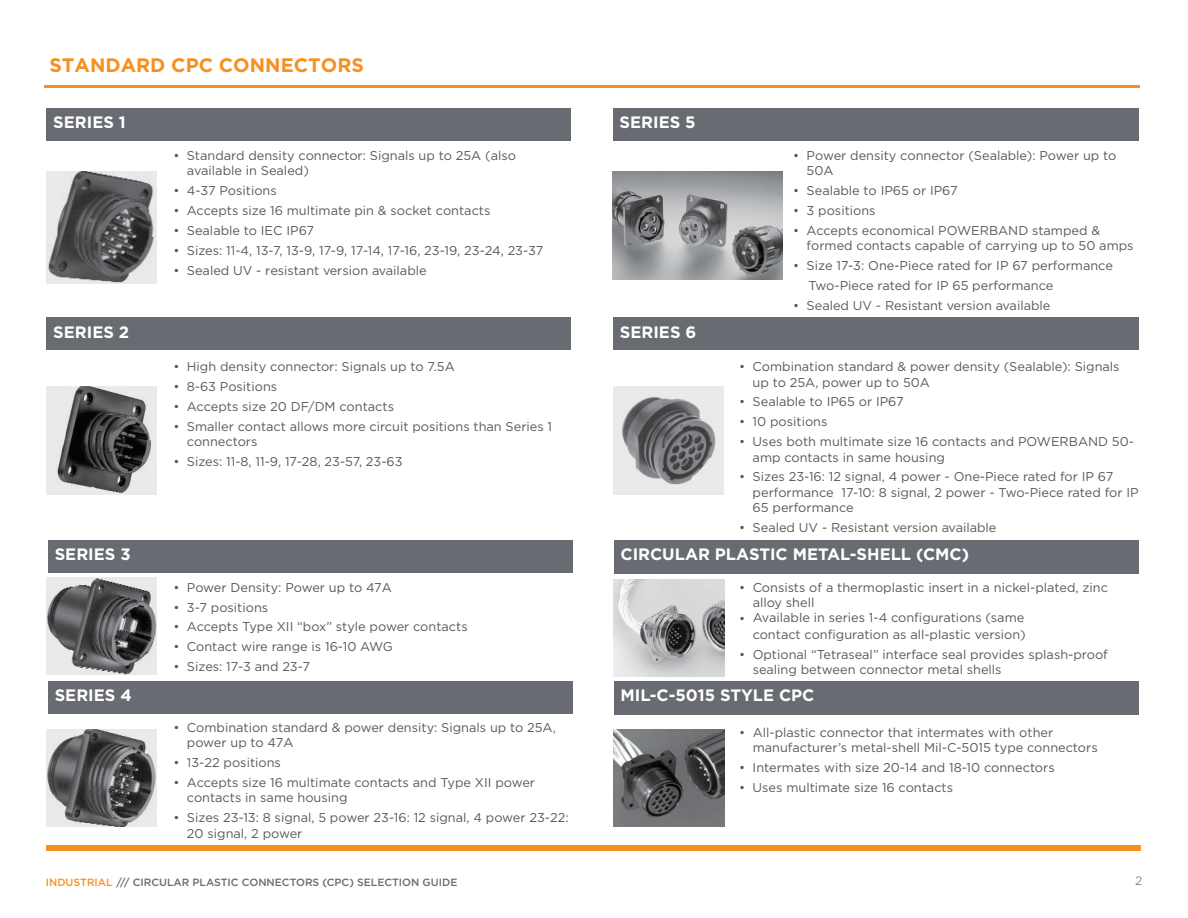
<style>
.page{position:relative;width:1188px;height:918px;background:#fff}
.page>*{position:absolute;margin:0;border:0;box-sizing:border-box;transform-origin:0 0}
.t1{font:700 19.5px "Gotham";color:#f69020}
.t2{font:700 16.5px "Gotham";color:#fff}
.t3{font:12.75px/15.3px "Gotham";color:#58595b}
.t4{font:300 12px "Gotham";color:#58595b}
.t5{font:500 10.5px "Gotham";color:#696b73}
.s1{color:#f69020}
</style>
<div class="page">
<img style="left:46px;top:171px;width:111px;height:113px">
<img style="left:613px;top:171px;width:170px;height:108px">
<img style="left:46px;top:578px;width:111px;height:97px">
<img style="left:614px;top:579px;width:110px;height:97px">
<img style="left:46px;top:729px;width:111px;height:97px">
<img style="left:614px;top:729px;width:110px;height:97px">
<img style="left:46px;top:387px;width:111px;height:108px">
<img style="left:613px;top:387px;width:111px;height:108px">
<div style="left:46px;top:318px;width:525px;height:32px;background:#696b73"></div>
<div style="left:48px;top:540px;width:525px;height:33px;background:#696b73"></div>
<div style="left:48px;top:681px;width:525px;height:33px;background:#696b73"></div>
<div style="left:46px;top:108px;width:525px;height:32px;background:#696b73"></div>
<div style="left:613px;top:318px;width:526px;height:32px;background:#696b73"></div>
<div style="left:613px;top:108px;width:526px;height:32px;background:#696b73"></div>
<div style="left:614px;top:540px;width:525px;height:34px;background:#696b73"></div>
<div style="left:614px;top:681px;width:525px;height:34px;background:#696b73"></div>
<hr style="left:45px;top:85px;width:1095px;height:3px;background:#f69020">
<div style="left:46px;top:845px;width:1095px;height:6px;background:#f69020"></div>
<h1 class="t1" style="left:50px;top:52px;width:316px">STANDARD CPC CONNECTORS</h1>
<p class="t2" style="left:53px;top:111px;width:74px">SERIES 1</p>
<p class="t2" style="left:620px;top:111px;width:78px">SERIES 5</p>
<p class="t3" style="left:187px;top:148px;width:331px;text-indent:-14px">• Standard density connector: Signals up to 25A (also available in Sealed)</p>
<p class="t3" style="left:173px;top:183px;width:105px">• 4-37 Positions</p>
<p class="t3" style="left:173px;top:203px;width:319px">• Accepts size 16 multimate pin &amp; socket contacts</p>
<p class="t3" style="left:173px;top:223px;width:142px">• Sealable to IEC IP67</p>
<p class="t3" style="left:173px;top:243px;width:371px">• Sizes: 11-4, 13-7, 13-9, 17-9, 17-14, 17-16, 23-19, 23-24, 23-37</p>
<p class="t3" style="left:173px;top:262px;width:255px">• Sealed UV - resistant version available</p>
<p class="t3" style="left:807px;top:148px;width:311px;text-indent:-14px">• Power density connector (Sealable): Power up to<br>50A</p>
<p class="t3" style="left:793px;top:183px;width:166px">• Sealable to IP65 or IP67</p>
<p class="t3" style="left:793px;top:203px;width:84px">• 3 positions</p>
<p class="t3" style="left:807px;top:223px;width:328px;text-indent:-14px">• Accepts economical POWERBAND stamped &amp; formed contacts capable of carrying up to 50 amps</p>
<p class="t3" style="left:808px;top:256px;width:306px;line-height:20px;text-indent:-15px">• Size 17-3: One-Piece rated for IP 67 performance<br>Two-Piece rated for IP 65 performance</p>
<p class="t3" style="left:793px;top:298px;width:259px">• Sealed UV - Resistant version available</p>
<p class="t2" style="left:53px;top:321px;width:77px">SERIES 2</p>
<p class="t2" style="left:620px;top:321px;width:78px">SERIES 6</p>
<p class="t3" style="left:173px;top:359px;width:283px">• High density connector: Signals up to 7.5A</p>
<p class="t3" style="left:173px;top:379px;width:105px">• 8-63 Positions</p>
<p class="t3" style="left:173px;top:399px;width:222px">• Accepts size 20 DF/DM contacts</p>
<p class="t3" style="left:187px;top:419px;width:367px;text-indent:-14px">• Smaller contact allows more circuit positions than Series 1 connectors</p>
<p class="t3" style="left:173px;top:454px;width:231px">• Sizes: 11-8, 11-9, 17-28, 23-57, 23-63</p>
<p class="t3" style="left:753px;top:359px;width:368px;text-indent:-14px">• Combination standard &amp; power density (Sealable): Signals up to 25A, power up to 50A</p>
<p class="t3" style="left:739px;top:394px;width:166px">• Sealable to IP65 or IP67</p>
<p class="t3" style="left:739px;top:414px;width:90px">• 10 positions</p>
<p class="t3" style="left:753px;top:434px;width:383px;text-indent:-14px">• Uses both multimate size 16 contacts and POWERBAND 50- amp contacts in same housing</p>
<p class="t3" style="left:753px;top:469px;width:388px;text-indent:-14px">• Sizes 23-16: 12 signal, 4 power - One-Piece rated for IP 67 performance 17-10: 8 signal, 2 power - Two-Piece rated for IP<br>65 performance</p>
<p class="t3" style="left:739px;top:519px;width:259px">• Sealed UV - Resistant version available</p>
<p class="t2" style="left:55px;top:543px;width:77px">SERIES 3</p>
<p class="t2" style="left:620px;top:543px;width:350px">CIRCULAR PLASTIC METAL-SHELL (CMC)</p>
<p class="t3" style="left:173px;top:579px;width:220px">• Power Density: Power up to 47A</p>
<p class="t3" style="left:173px;top:599px;width:96px">• 3-7 positions</p>
<p class="t3" style="left:173px;top:619px;width:296px">• Accepts Type XII “box” style power contacts</p>
<p class="t3" style="left:173px;top:639px;width:221px">• Contact wire range is 16-10 AWG</p>
<p class="t3" style="left:173px;top:659px;width:138px">• Sizes: 17-3 and 23-7</p>
<p class="t3" style="left:753px;top:579px;width:357px;text-indent:-14px">• Consists of a thermoplastic insert in a nickel-plated, zinc alloy shell<br>Available in series 1-4 configurations (same</p>
<p class="t3" style="left:753px;top:626px;width:275px">contact configuration as all-plastic version)</p>
<p class="t3" style="left:739px;top:646px;width:8px">•</p>
<p class="t3" style="left:739px;top:610px;width:8px">•</p>
<p class="t3" style="left:753px;top:646px;width:357px">Optional “Tetraseal” interface seal provides splash-proof sealing between connector metal shells</p>
<p class="t2" style="left:55px;top:684px;width:79px">SERIES 4</p>
<p class="t2" style="left:620px;top:685px;width:196px">MIL-C-5015 STYLE CPC</p>
<p class="t3" style="left:187px;top:720px;width:370px;text-indent:-14px">• Combination standard &amp; power density: Signals up to 25A, power up to 47A</p>
<p class="t3" style="left:173px;top:755px;width:109px">• 13-22 positions</p>
<p class="t3" style="left:187px;top:775px;width:350px;text-indent:-14px">• Accepts size 16 multimate contacts and Type XII power contacts in same housing</p>
<p class="t3" style="left:187px;top:810px;width:383px;text-indent:-14px">• Sizes 23-13: 8 signal, 5 power 23-16: 12 signal, 4 power 23-22:<br>20 signal, 2 power</p>
<p class="t3" style="left:753px;top:724px;width:347px;text-indent:-14px">• All-plastic connector that intermates with other manufacturer’s metal-shell Mil-C-5015 type connectors</p>
<p class="t3" style="left:739px;top:759px;width:317px">• Intermates with size 20-14 and 18-10 connectors</p>
<p class="t3" style="left:739px;top:779px;width:216px">• Uses multimate size 16 contacts</p>
<p class="t5" style="left:46px;top:875px;width:413px"><span class="s1">INDUSTRIAL</span> /// CIRCULAR PLASTIC CONNECTORS (CPC) SELECTION GUIDE</p>
<p class="t4" style="left:1135px;top:873px;width:9px">2</p>
</div>
